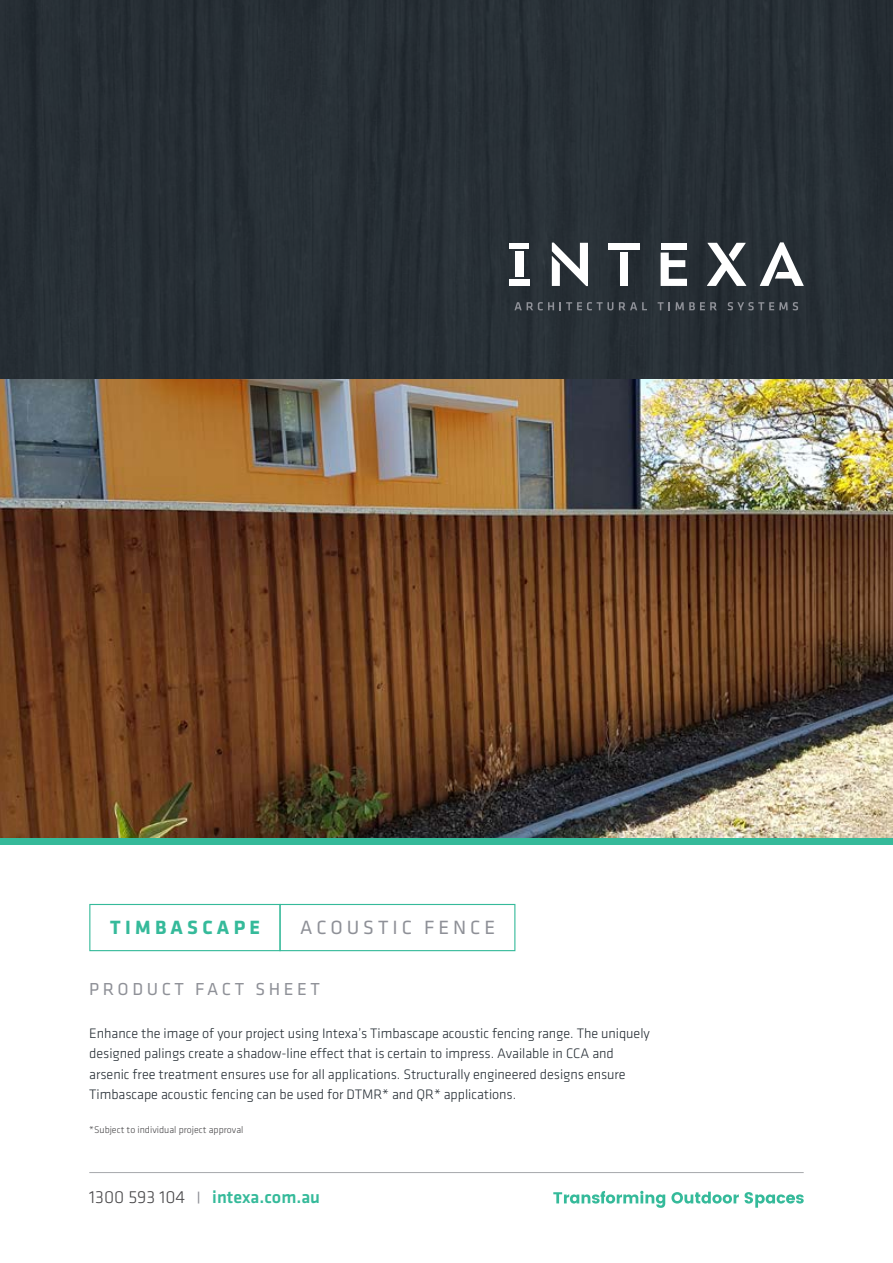
<style>
.page{position:relative;width:893px;height:1263px;background:#fff}
.page>*{position:absolute;margin:0;border:0;box-sizing:border-box;transform-origin:0 0}
.t1{font:19.95px "Klavika";letter-spacing:.2em;color:#8e9097}
.t2{font:700 19.95px "Klavika";letter-spacing:.215em;color:#35ba9a}
.t3{font:500 18.15px "Klavika";color:#35ba9a}
.t4{font:18px "Klavika";letter-spacing:.2em;color:#8e9097}
.t5{font:300 14.25px/20.2px "Klavika";letter-spacing:-.005em;color:#232b32}
.t6{font:300 10.05px "Klavika";color:#464547}
.s1{font-weight:300;color:#464547}
.s2{font-weight:700;font-size:11.85px;color:#8e9097}
</style>
<div class="page">
<img style="left:0;top:0;width:893px;height:838px">
<hr style="left:89px;top:1172px;width:715px;height:1px;background:#a7a9ac">
<div style="left:89px;top:904px;width:192px;height:47px;border:1px solid #35ba9a"></div>
<div style="left:279px;top:904px;width:236px;height:47px;border:1px solid #35ba9a"></div>
<div style="left:0;top:838px;width:893px;height:7px;background:#35ba9a"></div>
<svg style="left:553px;top:1191px;width:112px;height:17px"></svg>
<svg style="left:671px;top:1191px;width:68px;height:12px"></svg>
<svg style="left:745px;top:1192px;width:59px;height:16px"></svg>
<svg style="left:760px;top:242px;width:44px;height:44px"></svg>
<div style="left:509px;top:243px;width:20px;height:6px;background:#fff"></div>
<div style="left:620px;top:252px;width:8px;height:34px;background:#fff"></div>
<div style="left:608px;top:243px;width:32px;height:7px;background:#fff"></div>
<div style="left:661px;top:243px;width:25px;height:7px;background:#fff"></div>
<svg style="left:661px;top:253px;width:26px;height:33px"></svg>
<svg style="left:552px;top:243px;width:36px;height:43px"></svg>
<div style="left:515px;top:252px;width:8px;height:25px;background:#fff"></div>
<div style="left:509px;top:280px;width:21px;height:6px;background:#fff"></div>
<svg style="left:514px;top:302px;width:40px;height:8px"></svg>
<svg style="left:560px;top:302px;width:53px;height:8px"></svg>
<svg style="left:619px;top:302px;width:28px;height:8px"></svg>
<svg style="left:658px;top:302px;width:59px;height:8px"></svg>
<svg style="left:728px;top:302px;width:70px;height:8px"></svg>
<svg style="left:707px;top:243px;width:39px;height:43px"></svg>
<h1 class="t2" style="left:110px;top:917px;width:151px">TIMBASCAPE</h1>
<h1 class="t1" style="left:300px;top:917px;width:197px">ACOUSTIC FENCE</h1>
<p class="t4" style="left:89px;top:979px;width:232px">PRODUCT FACT SHEET</p>
<p class="t5" style="left:89px;top:1023px;width:562px">Enhance the image of your project using Intexa’s Timbascape acoustic fencing range. The uniquely designed palings create a shadow-line effect that is certain to impress. Available in CCA and arsenic free treatment ensures use for all applications. Structurally engineered designs ensure Timbascape acoustic fencing can be used for DTMR* and QR* applications.</p>
<p class="t6" style="left:89px;top:1124px;width:156px">*Subject to individual project approval</p>
<p class="t3" style="left:89px;top:1187px;width:232px"><span class="s1">1300 593 104</span> <span class="s2">|</span> intexa.com.au</p>
</div>
